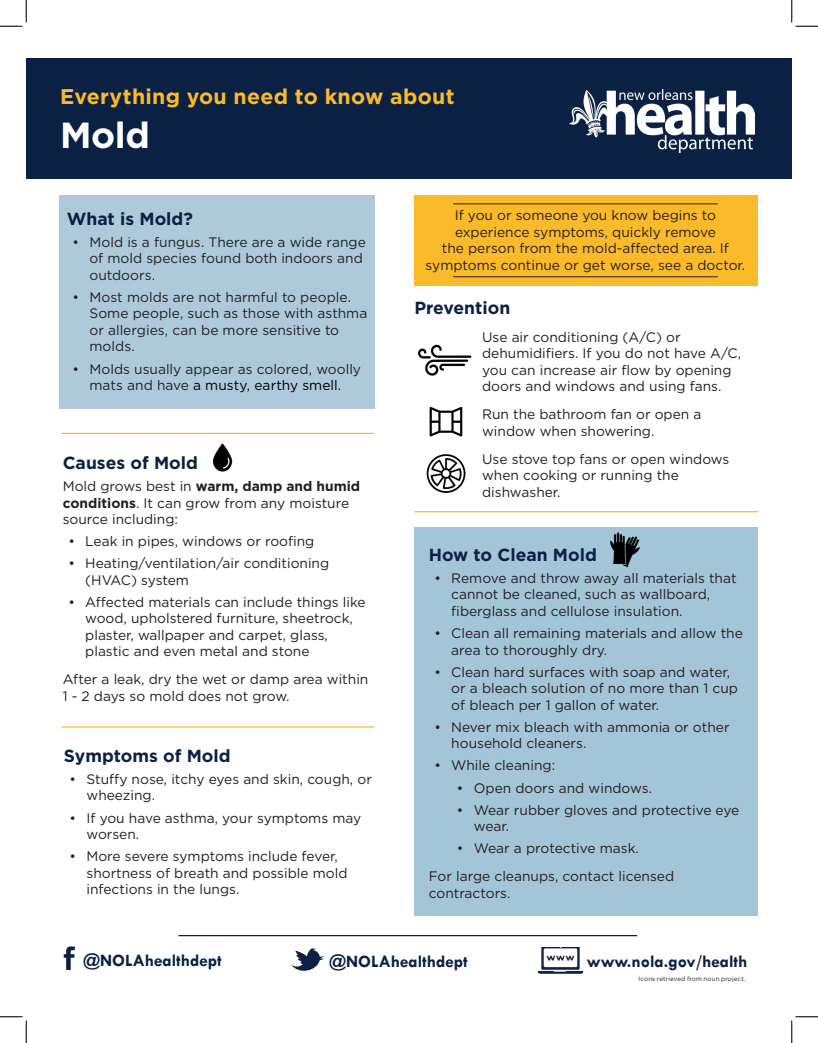
<style>
.page{position:relative;width:818px;height:1043px;background:#fff}
.page>*{position:absolute;margin:0;border:0;box-sizing:border-box;transform-origin:0 0}
.t1{font:700 36.25px "Gotham";color:#fff}
.t2{font:700 21.25px "Gotham";letter-spacing:.01em;color:#faba29}
.t3{font:700 17.5px "Gotham";color:#0b2143}
.t4{font:700 17.5px "Tw Cen";color:#0b2143}
.t5{font:13.75px/16.5px "Gotham";color:#231f20}
.Data_4{font:6.25px "Gotham";letter-spacing:.015em;color:#231f20}
.s1{color:#000}
.s2{font-weight:700}
</style>
<div class="page">
<div style="left:414px;top:195px;width:344px;height:90px;background:#faba29"></div>
<div style="left:414px;top:527px;width:344px;height:388px;background:#a3c5d8"></div>
<div style="left:60px;top:195px;width:315px;height:214px;background:#aecada"></div>
<div style="left:26px;top:59px;width:765px;height:120px;background:#0b2143"></div>
<hr style="left:178px;top:935px;width:459px;height:1px;background:#0b2143">
<img style="left:569px;top:90px;width:185px;height:62px">
<svg style="left:64px;top:946px;width:11px;height:23px"></svg>
<svg style="left:291px;top:948px;width:33px;height:23px"></svg>
<img style="left:537px;top:947px;width:47px;height:27px">
<hr style="left:61px;top:726px;width:313px;height:1px;background:#faba29">
<hr style="left:61px;top:433px;width:313px;height:1px;background:#faba29">
<hr style="left:414px;top:511px;width:344px;height:1px;background:#faba29">
<img style="left:212px;top:443px;width:21px;height:28px">
<img style="left:610px;top:532px;width:30px;height:35px">
<img style="left:418px;top:344px;width:53px;height:31px">
<img style="left:429px;top:406px;width:33px;height:30px">
<img style="left:426px;top:454px;width:39px;height:38px">
<hr style="left:453px;top:203px;width:264px;height:1px;background:#231f20">
<hr style="left:453px;top:276px;width:264px;height:1px;background:#231f20">
<svg style="left:0;top:0;width:27px;height:27px"></svg>
<svg style="left:0;top:1016px;width:27px;height:26px"></svg>
<svg style="left:791px;top:0;width:27px;height:27px"></svg>
<svg style="left:791px;top:1016px;width:27px;height:26px"></svg>
<p class="t2" style="left:60px;top:83px;width:396px">Everything you need to know about</p>
<p class="t1" style="left:60px;top:111px;width:91px">Mold</p>
<p class="t3" style="left:67px;top:207px;width:127px">What is Mold?</p>
<p class="t5" style="left:89px;top:233px;width:278px;text-indent:-17px">• Mold is a fungus. There are a wide range of mold species found both indoors and outdoors.</p>
<p class="t5" style="left:89px;top:288px;width:279px;text-indent:-17px">• Most molds are not harmful to people.<br>Some people, such as those with asthma or allergies, can be more sensitive to molds.</p>
<p class="t5" style="left:73px;top:360px;width:290px;text-align:center">• Molds usually appear as colored, woolly mats and have <span class="s1">a musty, earthy smell.</span></p>
<p class="t3" style="left:63px;top:451px;width:137px">Causes of Mold</p>
<p class="t5" style="left:63px;top:477px;width:299px">Mold grows best in <span class="s2">warm, damp and humid conditions</span>. It can grow from any moisture source including:</p>
<p class="t5" style="left:68px;top:532px;width:247px">• Leak in pipes, windows or roofing</p>
<p class="t5" style="left:85px;top:555px;width:245px;text-indent:-17px">• Heating/ventilation/air conditioning (HVAC) system</p>
<p class="t5" style="left:85px;top:593px;width:282px;text-indent:-17px">• Affected materials can include things like wood, upholstered furniture, sheetrock, plaster, wallpaper and carpet, glass, plastic and even metal and stone</p>
<p class="t5" style="left:63px;top:670px;width:307px">After a leak, dry the wet or damp area within<br>1 - 2 days so mold does not grow.</p>
<p class="t3" style="left:64px;top:744px;width:168px">Symptoms of Mold</p>
<p class="t5" style="left:86px;top:770px;width:287px;text-indent:-17px">• Stuffy nose, itchy eyes and skin, cough, or wheezing.</p>
<p class="t5" style="left:86px;top:809px;width:276px;text-indent:-17px">• If you have asthma, your symptoms may worsen.</p>
<p class="t5" style="left:86px;top:847px;width:262px;text-indent:-17px">• More severe symptoms include fever, shortness of breath and possible mold infections in the lungs.</p>
<p class="t5" style="left:425px;top:207px;width:321px;text-align:center">If you or someone you know begins to experience symptoms, quickly remove<br>the person from the mold-affected area. If symptoms continue or get worse, see a doctor.</p>
<p class="t3" style="left:414px;top:296px;width:97px">Prevention</p>
<p class="t5" style="left:482px;top:328px;width:260px">Use air conditioning (A/C) or dehumidifiers. If you do not have A/C, you can increase air flow by opening doors and windows and using fans.</p>
<p class="t5" style="left:482px;top:406px;width:221px">Run the bathroom fan or open a window when showering.</p>
<p class="t5" style="left:482px;top:450px;width:249px">Use stove top fans or open windows when cooking or running the dishwasher.</p>
<p class="t3" style="left:429px;top:543px;width:170px">How to Clean Mold</p>
<p class="t5" style="left:451px;top:569px;width:287px;text-indent:-17px">• Remove and throw away all materials that cannot be cleaned, such as wallboard, fiberglass and cellulose insulation.</p>
<p class="t5" style="left:451px;top:624px;width:293px;text-indent:-17px">• Clean all remaining materials and allow the area to thoroughly dry.</p>
<p class="t5" style="left:451px;top:663px;width:288px;text-indent:-17px">• Clean hard surfaces with soap and water, or a bleach solution of no more than 1 cup of bleach per 1 gallon of water.</p>
<p class="t5" style="left:451px;top:718px;width:280px;text-indent:-17px">• Never mix bleach with ammonia or other household cleaners.</p>
<p class="t5" style="left:434px;top:757px;width:122px">• While cleaning:</p>
<p class="t5" style="left:457px;top:779px;width:196px">• Open doors and windows.</p>
<p class="t5" style="left:474px;top:801px;width:267px;text-indent:-17px">• Wear rubber gloves and protective eye wear.</p>
<p class="t5" style="left:457px;top:840px;width:183px">• Wear a protective mask.</p>
<p class="t5" style="left:429px;top:867px;width:247px">For large cleanups, contact licensed contractors.</p>
<p class="t4" style="left:83px;top:949px;width:140px">@NOLAhealthdept</p>
<p class="t4" style="left:329px;top:950px;width:140px">@NOLAhealthdept</p>
<p class="t4" style="left:587px;top:950px;width:162px">www.nola.gov/health</p>
<p class="Data_4" style="left:638px;top:975px;width:108px">Icons retrieved from noun project.</p>
</div>
